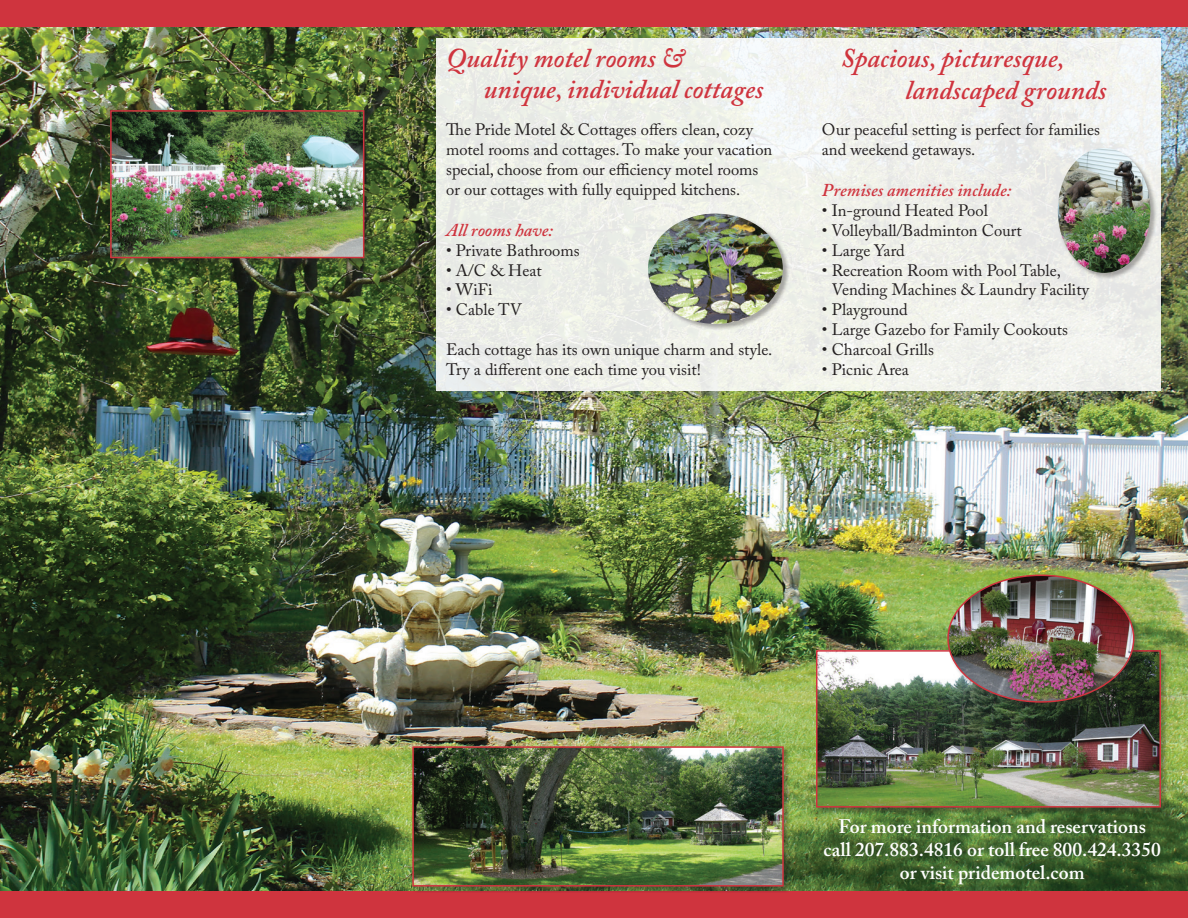
<style>
.page{position:relative;width:1188px;height:918px;background:#fff}
.page>*{position:absolute;margin:0;border:0;box-sizing:border-box;transform-origin:0 0}
.t1{font:italic 600 27px/31.5px "Adobe Caslon Pro";color:#cf343e}
.t2{font:600 19.5px/23.4px "Adobe Caslon Pro";color:#fff;text-align:center}
.t3{font:italic 600 18px "Adobe Caslon Pro";color:#cf343e}
.t4{font:16.5px/19.8px "Adobe Caslon Pro";color:#231f20}
</style>
<div class="page">
<img style="left:0;top:27px;width:1188px;height:864px">
<div style="left:0;top:0;width:1188px;height:27px;background:#cf343e"></div>
<div style="left:0;top:891px;width:1188px;height:27px;background:#cf343e"></div>
<div style="left:816px;top:650px;width:352px;height:164px;background:#231f20;opacity:.35"></div>
<img style="left:819px;top:653px;width:339px;height:152px">
<div style="left:816px;top:650px;width:345px;height:158px;border:2px solid #cf343e"></div>
<div style="left:436px;top:38px;width:725px;height:352px;background:#eff0ea"></div>
<div style="left:648px;top:213px;width:142px;height:118px;background:#231f20;opacity:.35"></div>
<img style="left:648px;top:214px;width:135px;height:110px">
<div style="left:947px;top:574px;width:194px;height:135px;background:#231f20;opacity:.35"></div>
<img style="left:948px;top:575px;width:186px;height:127px">
<div style="left:110px;top:110px;width:261px;height:155px;background:#231f20;opacity:.35"></div>
<img style="left:113px;top:113px;width:248px;height:142px">
<div style="left:110px;top:110px;width:254px;height:148px;border:2px solid #cf343e"></div>
<div style="left:412px;top:746px;width:378px;height:147px;background:#231f20;opacity:.35"></div>
<img style="left:415px;top:749px;width:366px;height:135px">
<div style="left:412px;top:746px;width:372px;height:141px;border:2px solid #cf343e"></div>
<div style="left:1058px;top:148px;width:99px;height:132px;background:#231f20;opacity:.35"></div>
<img style="left:1058px;top:148px;width:92px;height:125px">
<p class="t1" style="left:484px;top:42px;width:281px;text-indent:-38px">Quality motel rooms &amp; unique, individual cottages</p>
<p class="t4" style="left:446px;top:120px;width:328px">The Pride Motel &amp; Cottages offers clean, cozy motel rooms and cottages. To make your vacation special, choose from our efficiency motel rooms or our cottages with fully equipped kitchens.</p>
<p class="t3" style="left:446px;top:219px;width:108px">All rooms have:</p>
<p class="t4" style="left:446px;top:240px;width:135px">• Private Bathrooms</p>
<p class="t4" style="left:446px;top:260px;width:97px">• A/C &amp; Heat</p>
<p class="t4" style="left:446px;top:280px;width:48px">• WiFi</p>
<p class="t4" style="left:446px;top:300px;width:77px">• Cable TV</p>
<p class="t4" style="left:446px;top:339px;width:328px">Each cottage has its own unique charm and style.<br>Try a different one each time you visit!</p>
<p class="t1" style="left:906px;top:41px;width:202px;line-height:32.4px;text-indent:-65px">Spacious, picturesque, landscaped grounds</p>
<p class="t4" style="left:822px;top:120px;width:280px">Our peaceful setting is perfect for families and weekend getaways.</p>
<p class="t3" style="left:822px;top:180px;width:191px">Premises amenities include:</p>
<p class="t4" style="left:822px;top:201px;width:168px">• In-ground Heated Pool</p>
<p class="t4" style="left:822px;top:220px;width:202px">• Volleyball/Badminton Court</p>
<p class="t4" style="left:822px;top:240px;width:84px">• Large Yard</p>
<p class="t4" style="left:832px;top:260px;width:259px;text-indent:-10px">• Recreation Room with Pool Table,<br>Vending Machines &amp; Laundry Facility</p>
<p class="t4" style="left:822px;top:300px;width:87px">• Playground</p>
<p class="t4" style="left:822px;top:319px;width:248px">• Large Gazebo for Family Cookouts</p>
<p class="t4" style="left:822px;top:339px;width:114px">• Charcoal Grills</p>
<p class="t4" style="left:822px;top:359px;width:89px">• Picnic Area</p>
<p class="t2" style="left:824px;top:814px;width:339px">For more information and reservations call 207.883.4816 or toll free 800.424.3350</p>
<p class="t2" style="left:900px;top:861px;width:186px">or visit pridemotel.com</p>
</div>
